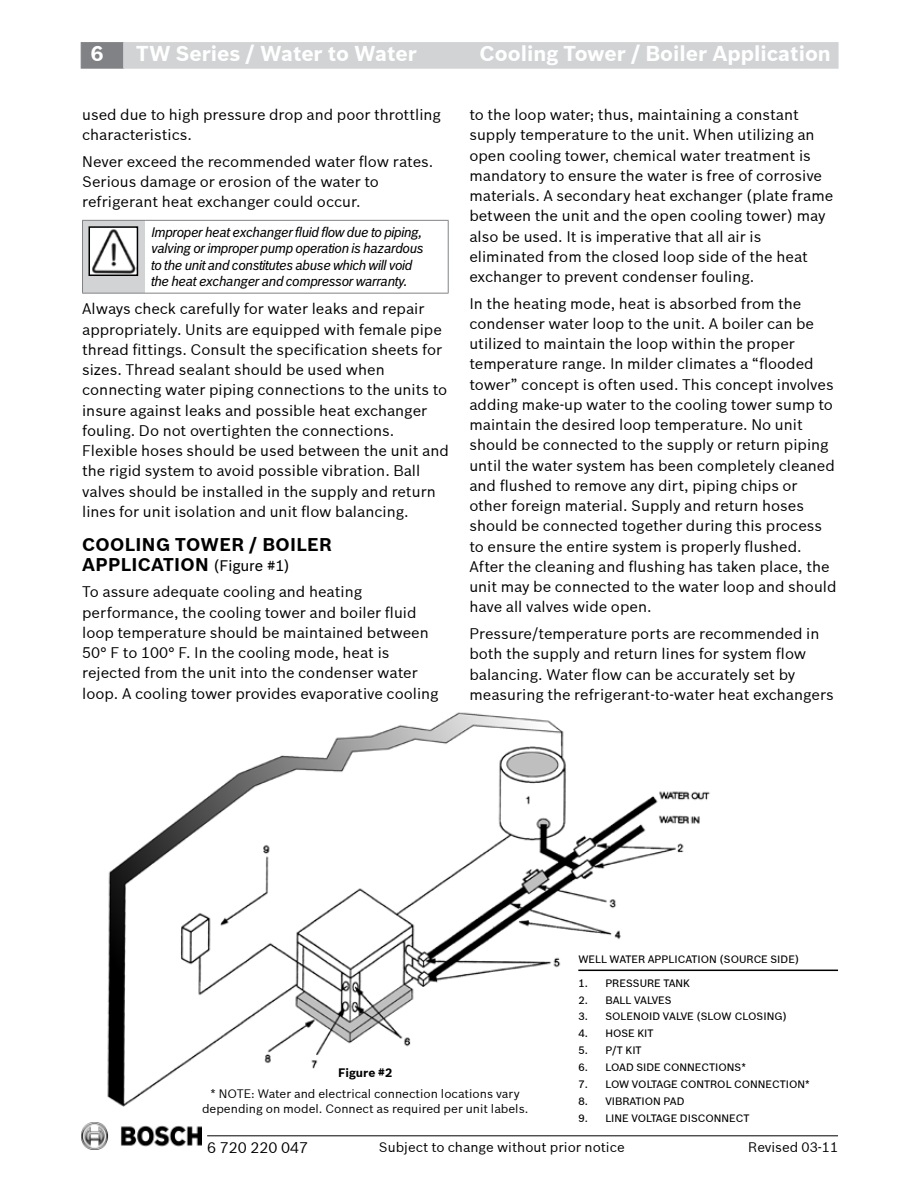
<style>
.page{position:relative;width:918px;height:1188px;background:#fff}
.page>*{position:absolute;margin:0;border:0;box-sizing:border-box;transform-origin:0 0}
.t1{font:700 21px "Bosch Sans";color:#fff}
.t2{font:700 18px "Bosch Sans";letter-spacing:.02em;color:#000}
.t3{font:15px/20.2px "Bosch Sans";color:#000}
.t4{font:15px "Bosch Office Sans";letter-spacing:.02em;color:#000}
.t5{font:italic 13.5px/16.5px "Bosch Office Sans";letter-spacing:-.025em;color:#000}
.t6{font:13.5px "Bosch Sans";color:#000}
.t7{font:12px/15px "Bosch Sans";color:#000;text-align:center}
.t8{font:700 12px "Bosch Sans";color:#000}
.t9{font:500 10.5px "Bosch Sans";color:#000}
.s1{font-family:"Bosch Sans";font-weight:700;font-size:18px}
</style>
<div class="page">
<div style="left:81px;top:42px;width:43px;height:27px;background:#808285;border:1px solid #808285"></div>
<div style="left:123px;top:42px;width:715px;height:27px;background:#d1d3d4;border:1px solid #d1d3d4"></div>
<hr style="left:207px;top:1135px;width:631px;height:1px;background:#000">
<img style="left:81px;top:1122px;width:121px;height:27px">
<div style="left:83px;top:220px;width:62px;height:73px;background:#d1d3d4"></div>
<hr style="left:145px;top:220px;width:304px;height:1px;background:#808285">
<hr style="left:448px;top:221px;width:1px;height:72px;background:#808285">
<hr style="left:145px;top:293px;width:304px;height:1px;background:#808285">
<hr style="left:82px;top:220px;width:63px;height:1px;background:#808285">
<hr style="left:82px;top:221px;width:1px;height:72px;background:#808285">
<hr style="left:82px;top:293px;width:63px;height:1px;background:#808285">
<img style="left:92px;top:229px;width:43px;height:44px">
<div style="left:89px;top:226px;width:49px;height:50px;border:2px solid #000"></div>
<img style="left:107px;top:712px;width:612px;height:395px">
<hr style="left:578px;top:970px;width:260px;height:1px;background:#000">
<h1 class="t1" style="left:91px;top:41px;width:14px">6</h1>
<h1 class="t1" style="left:136px;top:41px;width:282px">TW Series / Water to Water</h1>
<p class="t3" style="left:82px;top:104px;width:360px">used due to high pressure drop and poor throttling characteristics.</p>
<p class="t3" style="left:82px;top:151px;width:353px">Never exceed the recommended water flow rates.<br>Serious damage or erosion of the water to refrigerant heat exchanger could occur.</p>
<p class="t5" style="left:151px;top:224px;width:274px">Improper heat exchanger fluid flow due to piping, valving or improper pump operation is hazardous to the unit and constitutes abuse which will void the heat exchanger and compressor warranty.</p>
<p class="t3" style="left:82px;top:299px;width:368px">Always check carefully for water leaks and repair appropriately. Units are equipped with female pipe thread fittings. Consult the specification sheets for sizes. Thread sealant should be used when connecting water piping connections to the units to insure against leaks and possible heat exchanger fouling. Do not overtighten the connections.<br>Flexible hoses should be used between the unit and the rigid system to avoid possible vibration. Ball valves should be installed in the supply and return lines for unit isolation and unit flow balancing.</p>
<p class="t2" style="left:82px;top:533px;width:28px">COOL</p>
<p class="t2" style="left:136px;top:533px;width:174px">ING TOWER / BOILER</p>
<p class="t2" style="left:82px;top:553px;width:14px">APPL</p>
<p class="t4" style="left:132px;top:556px;width:159px"><span class="s1">ICATION</span> (Figure #1)</p>
<p class="t3" style="left:82px;top:582px;width:358px">To assure adequate cooling and heating performance, the cooling tower and boiler fluid loop temperature should be maintained between 50° F to 100° F. In the cooling mode, heat is rejected from the unit into the condenser water loop. A cooling tower provides evaporative cooling</p>
<h1 class="t1" style="left:480px;top:40px;width:353px">Cooling Tower / Boiler Application</h1>
<p class="t3" style="left:469px;top:104px;width:366px">to the loop water; thus, maintaining a constant supply temperature to the unit. When utilizing an open cooling tower, chemical water treatment is mandatory to ensure the water is free of corrosive materials. A secondary heat exchanger (plate frame between the unit and the open cooling tower) may also be used. It is imperative that all air is eliminated from the closed loop side of the heat exchanger to prevent condenser fouling.</p>
<p class="t3" style="left:469px;top:293px;width:369px">In the heating mode, heat is absorbed from the condenser water loop to the unit. A boiler can be utilized to maintain the loop within the proper temperature range. In milder climates a “flooded tower” concept is often used. This concept involves adding make-up water to the cooling tower sump to maintain the desired loop temperature. No unit should be connected to the supply or return piping until the water system has been completely cleaned and flushed to remove any dirt, piping chips or other foreign material. Supply and return hoses should be connected together during this process to ensure the entire system is properly flushed.<br>After the cleaning and flushing has taken place, the unit may be connected to the water loop and should have all valves wide open.</p>
<p class="t3" style="left:469px;top:624px;width:366px">Pressure/temperature ports are recommended in both the supply and return lines for system flow balancing. Water flow can be accurately set by measuring the refrigerant-to-water heat exchangers</p>
<p class="t8" style="left:338px;top:1065px;width:56px">Figure #2</p>
<p class="t7" style="left:202px;top:1086px;width:328px">* NOTE: Water and electrical connection locations vary depending on model. Connect as required per unit labels.</p>
<p class="t9" style="left:578px;top:952px;width:223px">WELL WATER APPLICATION (SOURCE SIDE)</p>
<p class="t9" style="left:578px;top:976px;width:113px">1. PRESSURE TANK</p>
<p class="t9" style="left:578px;top:993px;width:95px">2. BALL VALVES</p>
<p class="t9" style="left:578px;top:1010px;width:210px">3. SOLENOID VALVE (SLOW CLOSING)</p>
<p class="t9" style="left:578px;top:1027px;width:77px">4. HOSE KIT</p>
<p class="t9" style="left:578px;top:1044px;width:65px">5. P/T KIT</p>
<p class="t9" style="left:578px;top:1061px;width:169px">6. LOAD SIDE CONNECTIONS*</p>
<p class="t9" style="left:578px;top:1078px;width:62px">7. LOW VOLTAGE</p>
<p class="t9" style="left:680px;top:1078px;width:131px">CONTROL CONNECTION*</p>
<p class="t9" style="left:578px;top:1095px;width:108px">8. VIBRATION PAD</p>
<p class="t9" style="left:578px;top:1112px;width:173px">9. LINE VOLTAGE DISCONNECT</p>
<p class="t3" style="left:207px;top:1137px;width:103px">6 720 220 047</p>
<p class="t6" style="left:379px;top:1139px;width:247px">Subject to change without prior notice</p>
<p class="t6" style="left:748px;top:1139px;width:91px">Revised 03-11</p>
</div>
